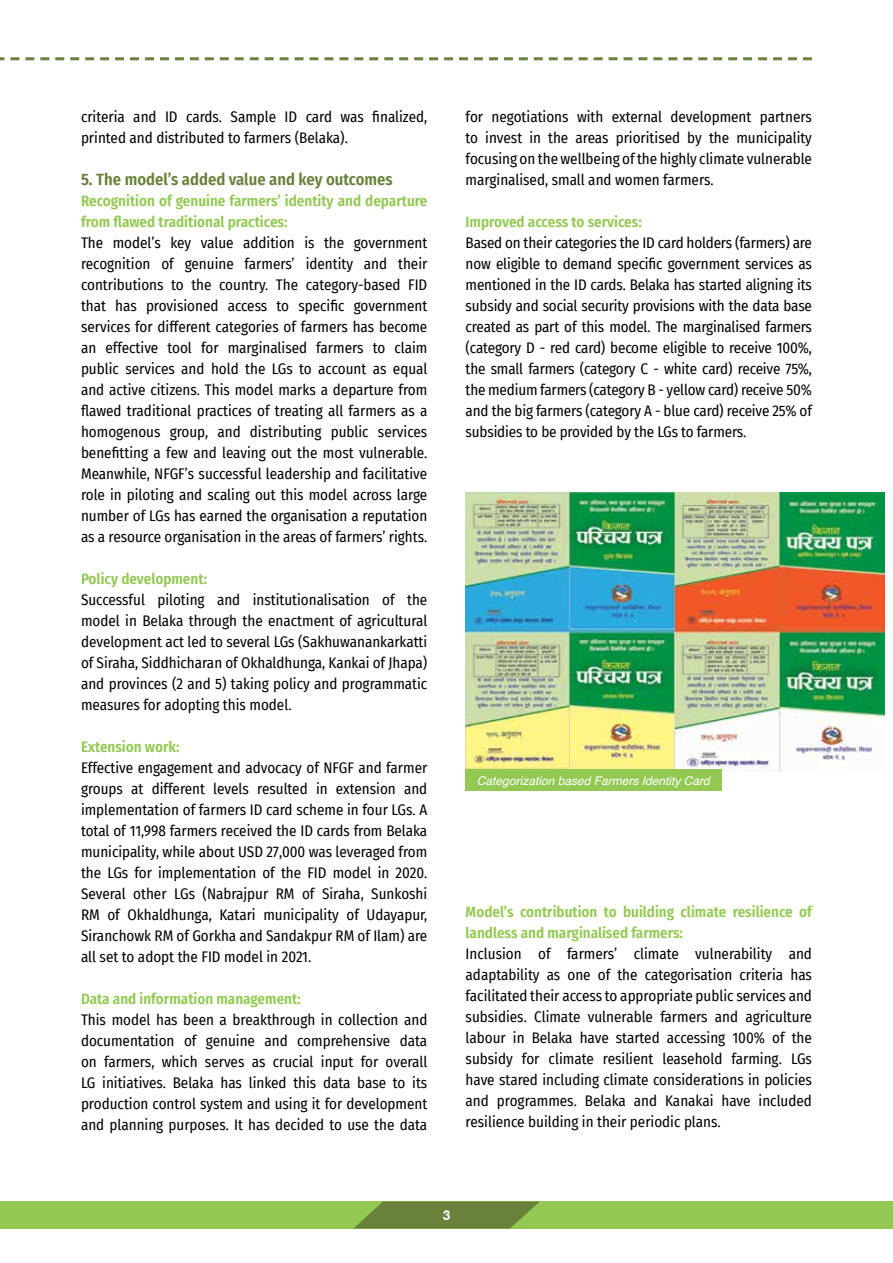
<style>
.page{position:relative;width:893px;height:1263px;background:#fff}
.page>*{position:absolute;margin:0;border:0;box-sizing:border-box;transform-origin:0 0}
.t1{font:600 16.5px "Fira Sans Condensed";color:#69813b}
.t2{font:15px/21px "Fira Sans Condensed";color:#000;text-align:justify}
.t3{font:600 15px/21px "Fira Sans Condensed";color:#93c953}
.t4{font:500 14.1px "A750 Sans";color:#fff}
.t5{font:italic 12px "Helvetica";color:#fff}
</style>
<div class="page">
<div style="left:0;top:1201px;width:893px;height:27px;background:#93c953"></div>
<svg style="left:354px;top:1201px;width:186px;height:27px"></svg>
<svg style="left:0;top:57px;width:812px;height:3px"></svg>
<img style="left:466px;top:492px;width:419px;height:280px">
<div style="left:466px;top:770px;width:256px;height:21px;background:#93c953"></div>
<p class="t2" style="left:81px;top:106px;width:348px">criteria and ID cards. Sample ID card was finalized, printed and distributed to farmers (Belaka).</p>
<p class="t1" style="left:81px;top:166px;width:313px">5. The model’s added value and key outcomes</p>
<p class="t3" style="left:81px;top:189px;width:348px">Recognition of genuine farmers’ identity and departure from flawed traditional practices:</p>
<p class="t2" style="left:81px;top:232px;width:348px">The model’s key value addition is the government recognition of genuine farmers’ identity and their contributions to the country. The category-based FID that has provisioned access to specific government services for different categories of farmers has become an effective tool for marginalised farmers to claim public services and hold the LGs to account as equal and active citizens. This model marks a departure from flawed traditional practices of treating all farmers as a homogenous group, and distributing public services benefitting a few and leaving out the most vulnerable.<br>Meanwhile, NFGF’s successful leadership and facilitative role in piloting and scaling out this model across large number of LGs has earned the organisation a reputation as a resource organisation in the areas of farmers’ rights.</p>
<p class="t3" style="left:81px;top:567px;width:128px">Policy development:</p>
<p class="t2" style="left:81px;top:589px;width:348px">Successful piloting and institutionalisation of the model in Belaka through the enactment of agricultural development act led to several LGs (Sakhuwanankarkatti of Siraha, Siddhicharan of Okhaldhunga, Kankai of Jhapa) and provinces (2 and 5) taking policy and programmatic measures for adopting this model.</p>
<p class="t3" style="left:81px;top:735px;width:100px">Extension work:</p>
<p class="t2" style="left:81px;top:757px;width:348px">Effective engagement and advocacy of NFGF and farmer groups at different levels resulted in extension and implementation of farmers ID card scheme in four LGs. A total of 11,998 farmers received the ID cards from Belaka municipality, while about USD 27,000 was leveraged from the LGs for implementation of the FID model in 2020.<br>Several other LGs (Nabrajpur RM of Siraha, Sunkoshi RM of Okhaldhunga, Katari municipality of Udayapur, Siranchowk RM of Gorkha and Sandakpur RM of Ilam) are all set to adopt the FID model in 2021.</p>
<p class="t3" style="left:81px;top:987px;width:221px">Data and information management:</p>
<p class="t2" style="left:81px;top:1009px;width:348px">This model has been a breakthrough in collection and documentation of genuine and comprehensive data on farmers, which serves as crucial input for overall LG initiatives. Belaka has linked this data base to its production control system and using it for development and planning purposes. It has decided to use the data</p>
<p class="t2" style="left:466px;top:106px;width:348px">for negotiations with external development partners to invest in the areas prioritised by the municipality focusing on the wellbeing of the highly climate vulnerable marginalised, small and women farmers.</p>
<p class="t3" style="left:466px;top:210px;width:178px">Improved access to services:</p>
<p class="t2" style="left:466px;top:232px;width:348px">Based on their categories the ID card holders (farmers) are now eligible to demand specific government services as mentioned in the ID cards. Belaka has started aligning its subsidy and social security provisions with the data base created as part of this model. The marginalised farmers (category D - red card) become eligible to receive 100%, the small farmers (category C - white card) receive 75%, the medium farmers (category B - yellow card) receive 50% and the big farmers (category A - blue card) receive 25% of subsidies to be provided by the LGs to farmers.</p>
<p class="t5" style="left:477px;top:771px;width:234px">Categorization based Farmers Identity Card</p>
<p class="t3" style="left:466px;top:900px;width:348px">Model’s contribution to building climate resilience of landless and marginalised farmers:</p>
<p class="t2" style="left:466px;top:942px;width:348px">Inclusion of farmers’ climate vulnerability and adaptability as one of the categorisation criteria has facilitated their access to appropriate public services and subsidies. Climate vulnerable farmers and agriculture labour in Belaka have started accessing 100% of the subsidy for climate resilient leasehold farming. LGs have stared including climate considerations in policies and programmes. Belaka and Kanakai have included resilience building in their periodic plans.</p>
<p class="t4" style="left:443px;top:1206px;width:9px">3</p>
</div>
